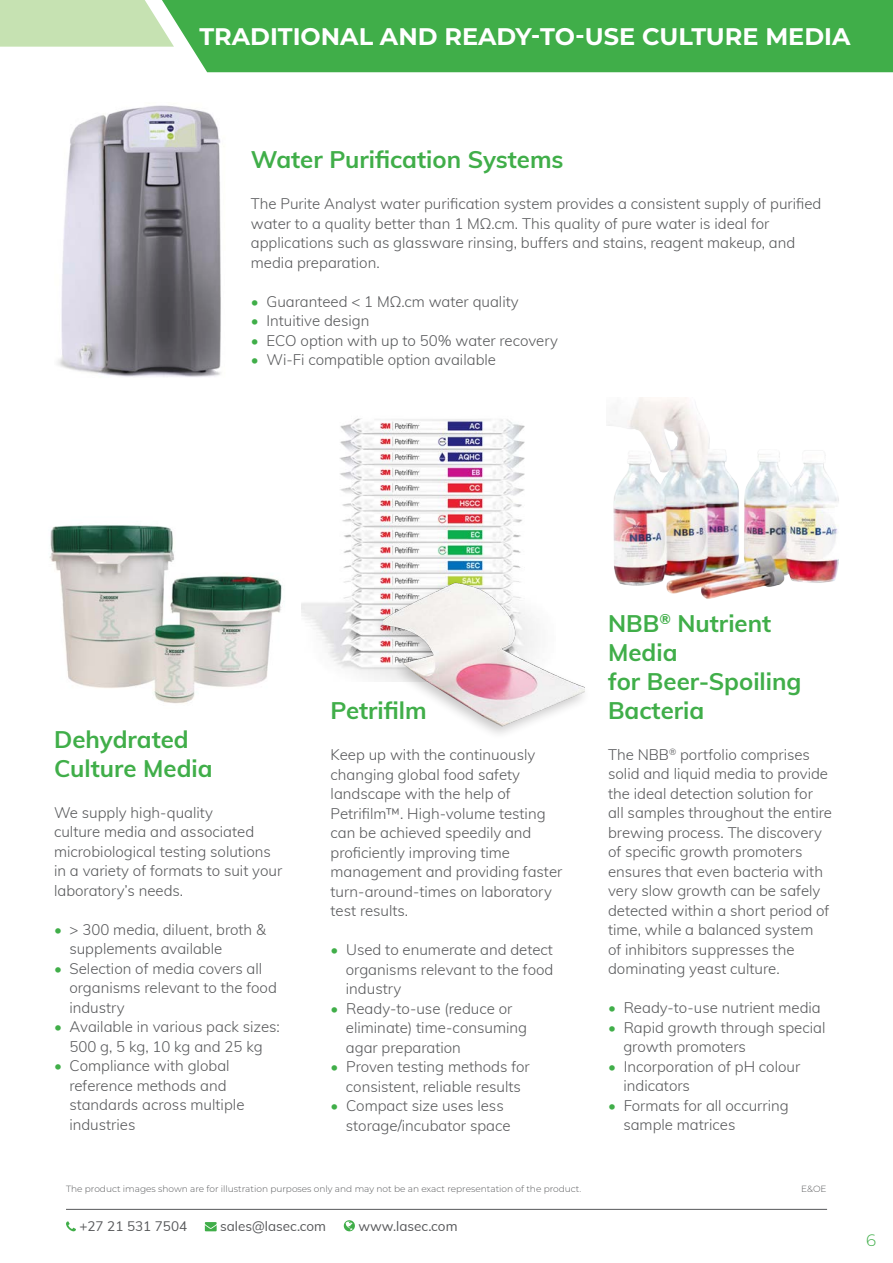
<style>
.page{position:relative;width:893px;height:1263px;background:#fff}
.page>*{position:absolute;margin:0;border:0;box-sizing:border-box;transform-origin:0 0}
.t1{font:700 24px/28.8px "Muli";color:#40ae49}
.t2{font:700 24px "Montserrat";color:#fff}
.t3{font:300 16.5px "Montserrat";color:#40ae49}
.t4{font:300 15px/19.5px "Muli";color:#57585a}
.t5{font:13.5px "Muli";color:#57585a}
.t6{font:300 9px "Montserrat";color:#57585a}
.s1{color:#40ae49}
</style>
<div class="page">
<img style="left:49px;top:525px;width:233px;height:179px">
<hr style="left:66px;top:1209px;width:761px;height:1px;background:#57585a">
<svg style="left:66px;top:1221px;width:10px;height:10px"></svg>
<svg style="left:205px;top:1222px;width:12px;height:9px"></svg>
<svg style="left:344px;top:1220px;width:11px;height:11px"></svg>
<img style="left:301px;top:418px;width:224px;height:257px">
<div style="left:370px;top:579px;width:222px;height:162px;background:#231f20;opacity:.25"></div>
<img style="left:383px;top:560px;width:201px;height:181px">
<div style="left:174px;top:0;width:719px;height:72px;background:#40ae49"></div>
<svg style="left:0;top:0;width:174px;height:47px;background:#c8e3b6"></svg>
<img style="left:607px;top:397px;width:232px;height:202px">
<img style="left:57px;top:105px;width:164px;height:272px">
<p class="t2" style="left:199px;top:19px;width:653px">TRADITIONAL AND READY-TO-USE CULTURE MEDIA</p>
<p class="t1" style="left:251px;top:144px;width:314px">Water Purification Systems</p>
<p class="t4" style="left:251px;top:193px;width:572px">The Purite Analyst water purification system provides a consistent supply of purified water to a quality better than 1 MΩ.cm. This quality of pure water is ideal for applications such as glassware rinsing, buffers and stains, reagent makeup, and media preparation.</p>
<p class="t4" style="left:251px;top:291px;width:269px"><span class="s1">•</span> Guaranteed &lt; 1 MΩ.cm water quality</p>
<p class="t4" style="left:251px;top:310px;width:120px"><span class="s1">•</span> Intuitive design</p>
<p class="t4" style="left:251px;top:330px;width:309px"><span class="s1">•</span> ECO option with up to 50% water recovery</p>
<p class="t4" style="left:251px;top:349px;width:247px"><span class="s1">•</span> Wi-Fi compatible option available</p>
<p class="t1" style="left:54px;top:724px;width:136px">Dehydrated</p>
<p class="t1" style="left:54px;top:752px;width:160px">Culture Media</p>
<p class="t4" style="left:54px;top:802px;width:230px">We supply high-quality<br>culture media and associated microbiological testing solutions in a variety of formats to suit your laboratory’s needs.</p>
<p class="t4" style="left:54px;top:919px;width:214px"><span class="s1">•</span> &gt; 300 media, diluent, broth &amp;</p>
<p class="t4" style="left:69px;top:938px;width:155px">supplements available</p>
<p class="t4" style="left:54px;top:958px;width:210px"><span class="s1">•</span> Selection of media covers all</p>
<p class="t4" style="left:69px;top:977px;width:209px">organisms relevant to the food</p>
<p class="t4" style="left:69px;top:997px;width:57px">industry</p>
<p class="t4" style="left:54px;top:1016px;width:227px"><span class="s1">•</span> Available in various pack sizes:</p>
<p class="t4" style="left:69px;top:1036px;width:195px">500 g, 5 kg, 10 kg and 25 kg</p>
<p class="t4" style="left:54px;top:1055px;width:177px"><span class="s1">•</span> Compliance with global</p>
<p class="t4" style="left:69px;top:1075px;width:159px">reference methods and</p>
<p class="t4" style="left:69px;top:1094px;width:177px">standards across multiple</p>
<p class="t4" style="left:69px;top:1114px;width:68px">industries</p>
<p class="t1" style="left:331px;top:695px;width:98px">Petrifilm</p>
<p class="t4" style="left:331px;top:744px;width:233px">Keep up with the continuously changing global food safety landscape with the help of<br>Petrifilm™. High-volume testing can be achieved speedily and proficiently improving time management and providing faster turn-around-times on laboratory test results.</p>
<p class="t4" style="left:331px;top:939px;width:224px"><span class="s1">•</span> Used to enumerate and detect</p>
<p class="t4" style="left:346px;top:959px;width:209px">organisms relevant to the food</p>
<p class="t4" style="left:346px;top:978px;width:57px">industry</p>
<p class="t4" style="left:331px;top:998px;width:183px"><span class="s1">•</span> Ready-to-use (reduce or</p>
<p class="t4" style="left:346px;top:1017px;width:183px">eliminate) time-consuming</p>
<p class="t4" style="left:346px;top:1037px;width:117px">agar preparation</p>
<p class="t4" style="left:331px;top:1056px;width:201px"><span class="s1">•</span> Proven testing methods for</p>
<p class="t4" style="left:346px;top:1076px;width:177px">consistent, reliable results</p>
<p class="t4" style="left:331px;top:1095px;width:175px"><span class="s1">•</span> Compact size uses less</p>
<p class="t4" style="left:346px;top:1115px;width:166px">storage/incubator space</p>
<p class="t1" style="left:608px;top:608px;width:165px">NBB<sup>®</sup> Nutrient<br>Media</p>
<p class="t1" style="left:608px;top:666px;width:195px">for Beer-Spoiling<br>Bacteria</p>
<p class="t4" style="left:608px;top:744px;width:225px">The NBB<sup>®</sup> portfolio comprises solid and liquid media to provide the ideal detection solution for all samples throughout the entire brewing process. The discovery of specific growth promoters ensures that even bacteria with very slow growth can be safely detected within a short period of time, while a balanced system<br>of inhibitors suppresses the dominating yeast culture.</p>
<p class="t4" style="left:608px;top:997px;width:214px"><span class="s1">•</span> Ready-to-use nutrient media</p>
<p class="t4" style="left:608px;top:1017px;width:219px"><span class="s1">•</span> Rapid growth through special</p>
<p class="t4" style="left:623px;top:1036px;width:124px">growth promoters</p>
<p class="t4" style="left:608px;top:1056px;width:194px"><span class="s1">•</span> Incorporation of pH colour</p>
<p class="t4" style="left:623px;top:1075px;width:68px">indicators</p>
<p class="t4" style="left:608px;top:1095px;width:182px"><span class="s1">•</span> Formats for all occurring</p>
<p class="t4" style="left:623px;top:1114px;width:114px">sample matrices</p>
<p class="t6" style="left:66px;top:1183px;width:517px">The product images shown are for illustration purposes only and may not be an exact representation of the product.</p>
<p class="t6" style="left:801px;top:1183px;width:27px">E&amp;OE</p>
<p class="t5" style="left:79px;top:1216px;width:109px">+27 21 531 7504</p>
<p class="t5" style="left:220px;top:1216px;width:107px">sales@lasec.com</p>
<p class="t5" style="left:358px;top:1216px;width:101px">www.lasec.com</p>
<p class="t3" style="left:866px;top:1228px;width:11px">6</p>
</div>
